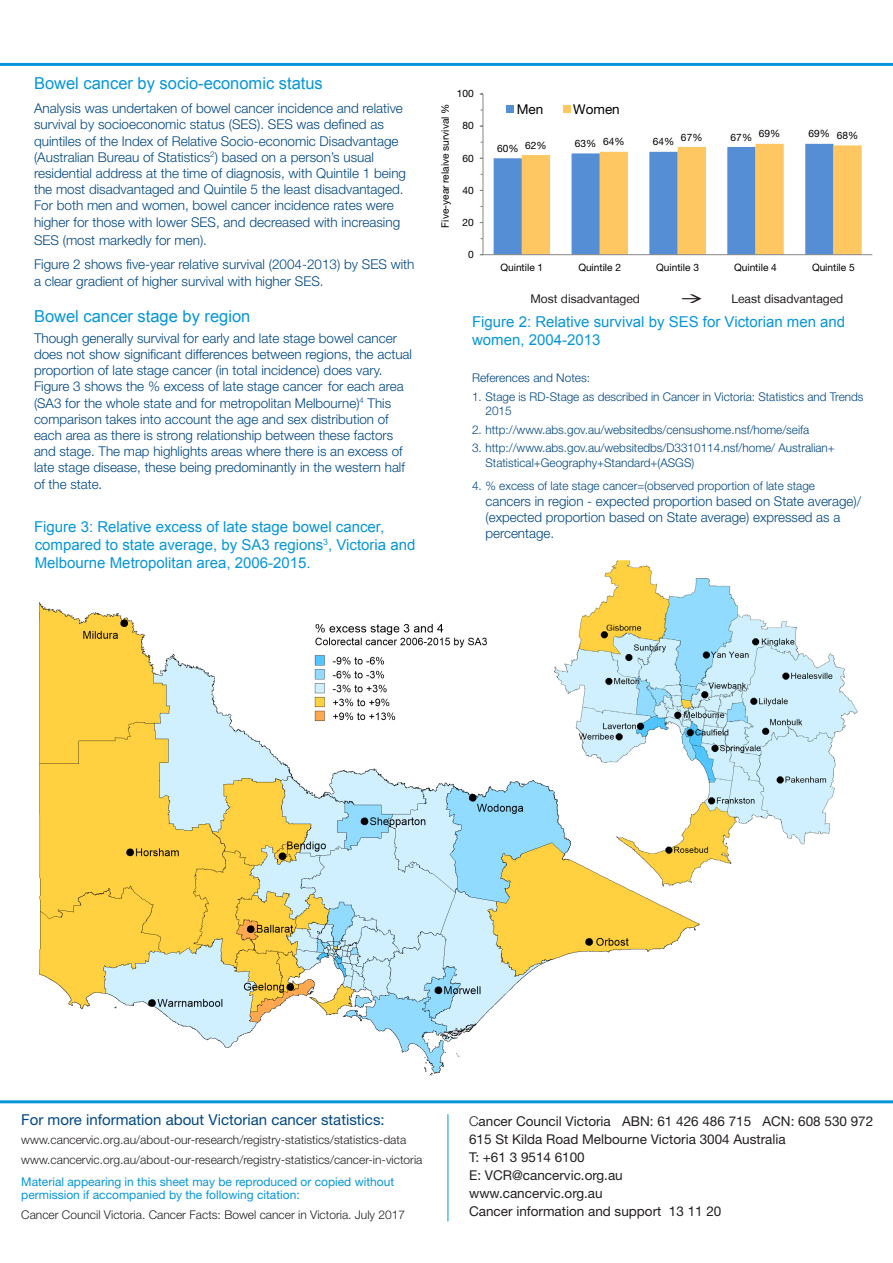
<style>
.page{position:relative;width:893px;height:1263px;background:#fff}
.page>*{position:absolute;margin:0;border:0;box-sizing:border-box;transform-origin:0 0}
.main_text{font:16.5px "Arial";color:#0696d7}
.Figure_heading{font:15px/18px "Arial";color:#0696d7}
.main_text-2{font:15px/18px "Arial";color:#0696d7}
.t1{font:15px "Helvetica Neue LT Std";color:#014782}
.main_text-3{font:300 13.5px/16.2px "Helvetica Neue LT Std";color:#014782}
.t2{font:13.5px "Helvetica Neue LT Std";color:#231f20}
.t3{font:13.5px "Helvetica Neue LT Std";color:#000}
.main_text-4{font:300 12px/14.4px "Helvetica Neue LT Std";color:#014782}
.t4{font:300 12px/19.5px "Helvetica Neue LT Std";color:#231f20}
.t5{font:12px/13.5px "Helvetica Neue LT Std";color:#0696d7}
.Subheading{font:12px "Helvetica Neue LT";color:#231f20}
.t6{font:10.2px "Helvetica Neue LT Std";color:#000}
.s1{font-weight:300}
</style>
<div class="page">
<hr style="left:0;top:63px;width:893px;height:3px;background:#0696d7">
<hr style="left:0;top:1100px;width:893px;height:3px;background:#0696d7">
<svg style="left:494px;top:144px;width:368px;height:110px"></svg>
<hr style="left:483px;top:94px;width:1px;height:161px;background:#868686">
<hr style="left:483px;top:254px;width:389px;height:1px;background:#868686">
<div style="left:507px;top:106px;width:7px;height:7px;background:#558ed5"></div>
<div style="left:563px;top:106px;width:7px;height:7px;background:#ffc761"></div>
<hr style="left:448px;top:1114px;width:1px;height:107px;background:#0696d7">
<img style="left:39px;top:602px;width:661px;height:474px">
<div style="left:383px;top:589px;width:261px;height:155px;background:#fff"></div>
<img style="left:547px;top:560px;width:311px;height:327px">
<div style="left:808px;top:544px;width:85px;height:82px;background:#fff"></div>
<img style="left:309px;top:621px;width:178px;height:109px">
<p class="main_text" style="left:34px;top:72px;width:290px">Bowel cancer by socio-economic status</p>
<p class="main_text-3" style="left:34px;top:100px;width:374px">Analysis was undertaken of bowel cancer incidence and relative survival by socioeconomic status (SES). SES was defined as quintiles of the Index of Relative Socio-economic Disadvantage (Australian Bureau of Statistics<sup>2</sup>) based on a person’s usual residential address at the time of diagnosis, with Quintile 1 being the most disadvantaged and Quintile 5 the least disadvantaged.<br>For both men and women, bowel cancer incidence rates were higher for those with lower SES, and decreased with increasing</p>
<p class="main_text-3" style="left:34px;top:231px;width:175px">SES (most markedly for men).</p>
<p class="main_text-3" style="left:34px;top:256px;width:382px">Figure 2 shows five-year relative survival (2004-2013) by SES with a clear gradient of higher survival with higher SES.</p>
<p class="main_text" style="left:34px;top:306px;width:218px">Bowel cancer stage by region</p>
<p class="main_text-3" style="left:34px;top:330px;width:380px">Though generally survival for early and late stage bowel cancer does not show significant differences between regions, the actual proportion of late stage cancer (in total incidence) does vary.<br>Figure 3 shows the % excess of late stage cancer for each area (SA3 for the whole state and for metropolitan Melbourne)<sup>4</sup> This comparison takes into account the age and sex distribution of each area as there is strong relationship between these factors and stage. The map highlights areas where there is an excess of late stage disease, these being predominantly in the western half of the state.</p>
<p class="Figure_heading" style="left:34px;top:518px;width:383px">Figure 3: Relative excess of late stage bowel cancer, compared to state average, by SA3 regions<sup>3</sup>, Victoria and<br>Melbourne Metropolitan area, 2006-2015.</p>
<p class="t6" style="left:457px;top:88px;width:18px">100</p>
<p class="t6" style="left:439px;top:228px;width:125px;rotate:-90deg">Five-year relaive survival %</p>
<p class="t3" style="left:517px;top:101px;width:28px">Men</p>
<p class="t3" style="left:573px;top:101px;width:48px">Women</p>
<p class="t6" style="left:463px;top:120px;width:13px">80</p>
<p class="t6" style="left:525px;top:139px;width:23px">62%</p>
<p class="t6" style="left:603px;top:136px;width:23px">64%</p>
<p class="t6" style="left:575px;top:137px;width:23px">63%</p>
<p class="t6" style="left:653px;top:136px;width:23px">64%</p>
<p class="t6" style="left:497px;top:142px;width:23px">60%</p>
<p class="t6" style="left:463px;top:152px;width:13px">60</p>
<p class="t6" style="left:463px;top:184px;width:13px">40</p>
<p class="t6" style="left:463px;top:216px;width:13px">20</p>
<p class="t6" style="left:681px;top:131px;width:23px">67%</p>
<p class="t6" style="left:759px;top:128px;width:23px">69%</p>
<p class="t6" style="left:837px;top:129px;width:23px">68%</p>
<p class="t6" style="left:731px;top:131px;width:23px">67%</p>
<p class="t6" style="left:808px;top:128px;width:23px">69%</p>
<p class="t6" style="left:468px;top:248px;width:7px">0</p>
<p class="t6" style="left:500px;top:261px;width:44px">Quintile 1</p>
<p class="t6" style="left:578px;top:261px;width:44px">Quintile 2</p>
<p class="t6" style="left:656px;top:261px;width:44px">Quintile 3</p>
<p class="t6" style="left:734px;top:261px;width:44px">Quintile 4</p>
<p class="t6" style="left:812px;top:261px;width:44px">Quintile 5</p>
<p class="Subheading" style="left:530px;top:291px;width:111px">Most disadvantaged</p>
<p class="Subheading" style="left:680px;top:291px;width:165px">→ Least disadvantaged</p>
<p class="main_text-2" style="left:472px;top:313px;width:375px">Figure 2: Relative survival by SES for Victorian men and women, 2004-2013</p>
<p class="main_text-4" style="left:472px;top:370px;width:120px">References and Notes:</p>
<p class="main_text-4" style="left:485px;top:389px;width:380px;text-indent:-14px">1. Stage is RD-Stage as described in Cancer in Victoria: Statistics and Trends<br>2015</p>
<p class="main_text-4" style="left:472px;top:422px;width:339px">2. http://www.abs.gov.au/websitedbs/censushome.nsf/home/seifa</p>
<p class="main_text-4" style="left:485px;top:441px;width:351px;text-indent:-14px">3. http://www.abs.gov.au/websitedbs/D3310114.nsf/home/ Australian+<br>Statistical+Geography+Standard+(ASGS)</p>
<p class="main_text-4" style="left:472px;top:478px;width:344px">4. % excess of late stage cancer=(observed proportion of late stage</p>
<p class="main_text-3" style="left:485px;top:493px;width:377px">cancers in region - expected proportion based on State average)/ (expected proportion based on State average) expressed as a percentage.</p>
<p class="t1" style="left:21px;top:1110px;width:365px">For more information about Victorian cancer statistics:</p>
<p class="t4" style="left:21px;top:1130px;width:403px">www.cancervic.org.au/about-our-research/registry-statistics/statistics-data www.cancervic.org.au/about-our-research/registry-statistics/cancer-in-victoria</p>
<p class="t5" style="left:21px;top:1174px;width:374px">Material appearing in this sheet may be reproduced or copied without permission if accompanied by the following citation:</p>
<p class="t4" style="left:21px;top:1204px;width:385px">Cancer Council Victoria. Cancer Facts: Bowel cancer in Victoria. July 2017</p>
<p class="t2" style="left:469px;top:1113px;width:406px"><span class="s1">C</span>ancer Council Victoria ABN: 61 426 486 715 ACN: 608 530 972</p>
<p class="t2" style="left:469px;top:1131px;width:318px">615 St Kilda Road Melbourne Victoria 3004 Australia</p>
<p class="t2" style="left:469px;top:1149px;width:117px">T: +61 3 9514 6100</p>
<p class="t2" style="left:469px;top:1167px;width:155px">E: VCR@cancervic.org.au</p>
<p class="t2" style="left:469px;top:1185px;width:135px">www.cancervic.org.au</p>
<p class="t2" style="left:469px;top:1203px;width:254px">Cancer information and support 13 11 20</p>
</div>
